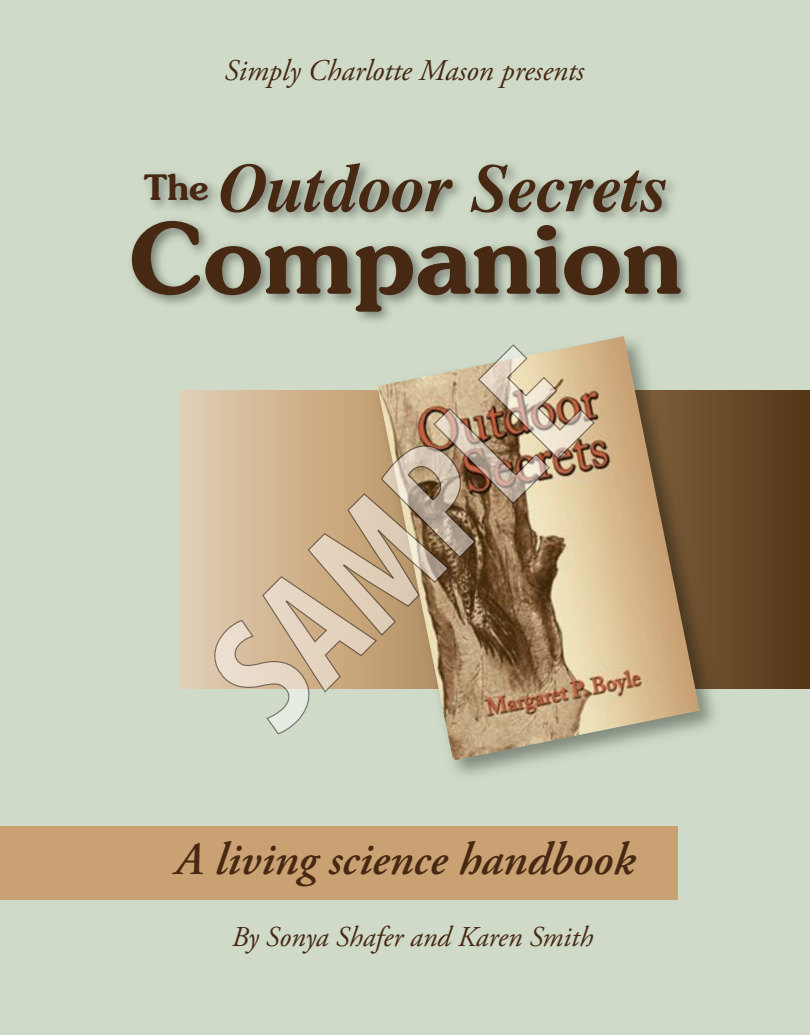
<style>
.page{position:relative;width:810px;height:1035px;background:#cfdbc8}
.page>*{position:absolute;margin:0;border:0;box-sizing:border-box;transform-origin:0 0}
.t1{font:600 97.5px "Souvenir";color:#472813}
.t2{font:italic 700 68.75px "Dutch 801 BT";letter-spacing:.01em;color:#472813}
.t3{font:italic 600 46.25px "Adobe Garamond Pro";color:#472813}
.t4{font:600 35px "Souvenir";color:#472813}
.t5{font:italic 30px "Adobe Garamond Pro";color:#472813}
.t6{font:italic 28.75px "Adobe Garamond Pro";color:#472813}
</style>
<div class="page">
<div style="left:0;top:826px;width:678px;height:74px;background:#caa172"></div>
<img style="left:131px;top:200px;width:558px;height:121px">
<img style="left:134px;top:173px;width:94px;height:56px">
<svg style="left:181px;top:390px;width:629px;height:299px;background:#826849"></svg>
<img style="left:453px;top:390px;width:275px;height:385px">
<img style="left:447px;top:336px;width:253px;height:424px">
<svg style="left:214px;top:344px;width:381px;height:390px"></svg>
<p class="t5" style="left:225px;top:53px;width:361px">Simply Charlotte Mason presents</p>
<h2 class="t2" style="left:219px;top:145px;width:451px">Outdoor Secrets</h2>
<h1 class="t1" style="left:129px;top:196px;width:555px">Companion</h1>
<p class="t4" style="left:144px;top:165px;width:67px">The</p>
<h3 class="t3" style="left:175px;top:833px;width:461px">A living science handbook</h3>
<p class="t6" style="left:232px;top:920px;width:363px">By Sonya Shafer and Karen Smith</p>
</div>
